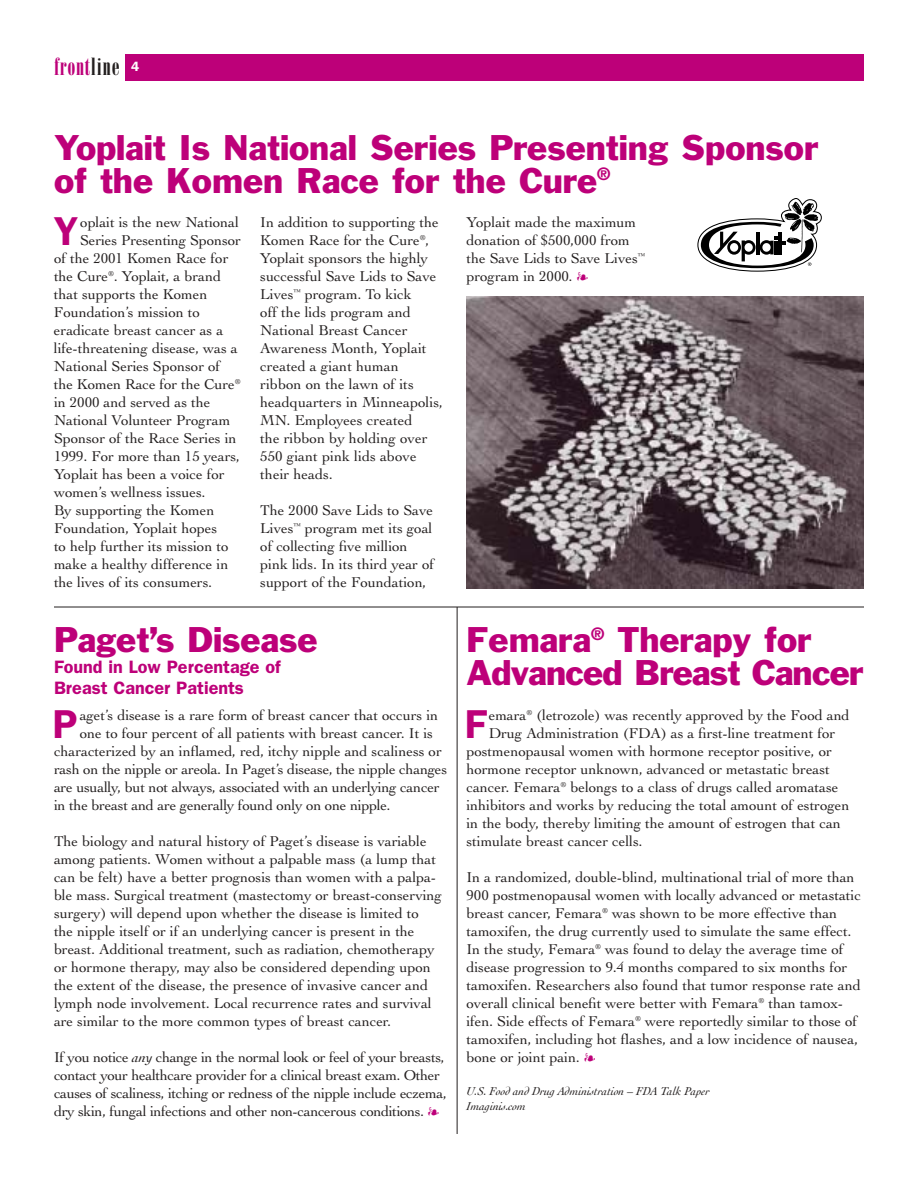
<style>
.page{position:relative;width:918px;height:1188px;background:#fff}
.page>*{position:absolute;margin:0;border:0;box-sizing:border-box;transform-origin:0 0}
.t1{font:600 40.5px "Franklin Gothic";color:#bd0079}
.t2{font:33px/33px "Franklin Gothic";color:#bd0079}
.t3{font:33px/33px "Franklin Gothic";letter-spacing:-.02em;color:#bd0079}
.t4{font:24px "Bodoni Poster Compressed";letter-spacing:.03em;color:#bd0079}
.t5{font:600 18px/21px "Franklin Gothic";color:#bd0079}
.t6{font:15px/18px "Cochin";letter-spacing:-.005em;color:#231f1f}
.t7{font:15px/18px "Cochin";letter-spacing:-.025em;color:#231f1f}
.t8{font:italic 12px/15px "Cochin";letter-spacing:-.005em;color:#231f1f}
.s1{color:#231f1f}
.s2{font-style:italic}
</style>
<div class="page">
<img style="left:466px;top:296px;width:398px;height:293px">
<div style="left:126px;top:54px;width:738px;height:27px;background:#bd0079"></div>
<hr style="left:54px;top:607px;width:810px;height:1px;background:#231f1f">
<hr style="left:457px;top:607px;width:1px;height:527px;background:#231f1f">
<svg style="left:697px;top:198px;width:125px;height:74px"></svg>
<h3 class="t4" style="left:54px;top:58px;width:87px">front<span class="s1">line</span> <sup>4</sup></h3>
<h2 class="t2" style="left:54px;top:134px;width:766px">Yoplait Is National Series Presenting Sponsor of the Komen Race for the Cure<sup>®</sup></h2>
<h1 class="t1" style="left:54px;top:217px;width:26px">Y</h1>
<p class="t6" style="left:80px;top:214px;width:160px">oplait is the new National</p>
<p class="t6" style="left:260px;top:214px;width:184px">In addition to supporting the<br>Komen Race for the Cure<sup>®</sup>,<br>Yoplait sponsors the highly successful Save Lids to Save<br>Lives<sup>™</sup> program. To kick<br>off the lids program and<br>National Breast Cancer<br>Awareness Month, Yoplait created a giant human ribbon on the lawn of its headquarters in Minneapolis,<br>MN. Employees created<br>the ribbon by holding over<br>550 giant pink lids above their heads.</p>
<p class="t6" style="left:260px;top:502px;width:175px">The 2000 Save Lids to Save<br>Lives<sup>™</sup> program met its goal of collecting five million pink lids. In its third year of support of the Foundation,</p>
<p class="t6" style="left:466px;top:214px;width:180px">Yoplait made the maximum donation of $500,000 from the Save Lids to Save Lives<sup>™ </sup>program in 2000.</p>
<p class="t6" style="left:80px;top:232px;width:162px">Series Presenting Sponsor</p>
<p class="t6" style="left:54px;top:250px;width:176px">of the 2001 Komen Race for</p>
<p class="t6" style="left:54px;top:268px;width:169px">the Cure<sup>®</sup>. Yoplait, a brand</p>
<p class="t6" style="left:54px;top:286px;width:155px">that supports the Komen</p>
<p class="t6" style="left:54px;top:304px;width:148px">Foundation’s mission to</p>
<p class="t6" style="left:54px;top:322px;width:171px">eradicate breast cancer as a</p>
<p class="t6" style="left:54px;top:340px;width:185px">life-threatening disease, was a</p>
<p class="t6" style="left:54px;top:358px;width:168px">National Series Sponsor of</p>
<p class="t6" style="left:54px;top:376px;width:188px">the Komen Race for the Cure<sup>®</sup></p>
<p class="t6" style="left:54px;top:394px;width:158px">in 2000 and served as the</p>
<p class="t6" style="left:54px;top:412px;width:178px">National Volunteer Program</p>
<p class="t6" style="left:54px;top:430px;width:184px">Sponsor of the Race Series in</p>
<p class="t6" style="left:54px;top:448px;width:187px">1999. For more than 15 years,</p>
<p class="t6" style="left:54px;top:466px;width:172px">Yoplait has been a voice for</p>
<p class="t6" style="left:54px;top:484px;width:153px">women’s wellness issues.</p>
<p class="t6" style="left:54px;top:502px;width:162px">By supporting the Komen</p>
<p class="t6" style="left:54px;top:520px;width:165px">Foundation, Yoplait hopes</p>
<p class="t6" style="left:54px;top:538px;width:176px">to help further its mission to</p>
<p class="t6" style="left:54px;top:556px;width:176px">make a healthy difference in</p>
<p class="t6" style="left:54px;top:574px;width:160px">the lives of its consumers.</p>
<h2 class="t2" style="left:54px;top:626px;width:265px">Paget’s Disease</h2>
<p class="t5" style="left:54px;top:658px;width:228px">Found in Low Percentage of<br>Breast Cancer Patients</p>
<h1 class="t1" style="left:52px;top:710px;width:27px">P</h1>
<p class="t6" style="left:80px;top:707px;width:360px">aget’s disease is a rare form of breast cancer that occurs in</p>
<p class="t6" style="left:80px;top:725px;width:355px">one to four percent of all patients with breast cancer. It is</p>
<p class="t6" style="left:54px;top:743px;width:389px">characterized by an inflamed, red, itchy nipple and scaliness or</p>
<p class="t6" style="left:54px;top:761px;width:395px">rash on the nipple or areola. In Paget’s disease, the nipple changes</p>
<p class="t6" style="left:54px;top:779px;width:387px">are usually, but not always, associated with an underlying cancer</p>
<p class="t6" style="left:54px;top:797px;width:338px">in the breast and are generally found only on one nipple.</p>
<p class="t6" style="left:54px;top:833px;width:390px">The biology and natural history of Paget’s disease is variable among patients. Women without a palpable mass (a lump that can be felt) have a better prognosis than women with a palpa&shy;ble mass. Surgical treatment (mastectomy or breast-conserving surgery) will depend upon whether the disease is limited to<br>the nipple itself or if an underlying cancer is present in the breast. Additional treatment, such as radiation, chemotherapy or hormone therapy, may also be considered depending upon the extent of the disease, the presence of invasive cancer and lymph node involvement. Local recurrence rates and survival are similar to the more common types of breast cancer.</p>
<p class="t7" style="left:54px;top:1049px;width:394px">If you notice <span class="s2">any</span> change in the normal look or feel of your breasts, contact your healthcare provider for a clinical breast exam. Other causes of scaliness, itching or redness of the nipple include eczema, dry skin, fungal infections and other non-cancerous conditions.</p>
<h2 class="t3" style="left:466px;top:626px;width:399px">Femara<sup>®</sup> Therapy for<br>Advanced Breast Cancer</h2>
<h1 class="t1" style="left:465px;top:710px;width:23px">F</h1>
<p class="t6" style="left:489px;top:707px;width:362px">emara<sup>®</sup> (letrozole) was recently approved by the Food and</p>
<p class="t6" style="left:489px;top:725px;width:348px">Drug Administration (FDA) as a first-line treatment for</p>
<p class="t6" style="left:466px;top:743px;width:367px">postmenopausal women with hormone receptor positive, or</p>
<p class="t6" style="left:466px;top:761px;width:365px">hormone receptor unknown, advanced or metastatic breast</p>
<p class="t6" style="left:466px;top:779px;width:374px">cancer. Femara<sup>®</sup> belongs to a class of drugs called aromatase</p>
<p class="t6" style="left:467px;top:797px;width:385px">inhibitors and works by reducing the total amount of estrogen</p>
<p class="t6" style="left:467px;top:815px;width:376px">in the body, thereby limiting the amount of estrogen that can</p>
<p class="t6" style="left:467px;top:833px;width:178px">stimulate breast cancer cells.</p>
<p class="t6" style="left:466px;top:869px;width:396px">In a randomized, double-blind, multinational trial of more than 900 postmenopausal women with locally advanced or metastatic breast cancer, Femara<sup>®</sup> was shown to be more effective than tamoxifen, the drug currently used to simulate the same effect.<br>In the study, Femara<sup>®</sup> was found to delay the average time of disease progression to 9.4 months compared to six months for tamoxifen. Researchers also found that tumor response rate and overall clinical benefit were better with Femara<sup>®</sup> than tamox&shy;ifen. Side effects of Femara<sup>®</sup> were reportedly similar to those of tamoxifen, including hot flashes, and a low incidence of nausea, bone or joint pain.</p>
<p class="t8" style="left:466px;top:1084px;width:245px">U.S. Food and Drug Administration – FDA Talk Paper<br>Imaginis.com</p>
</div>
